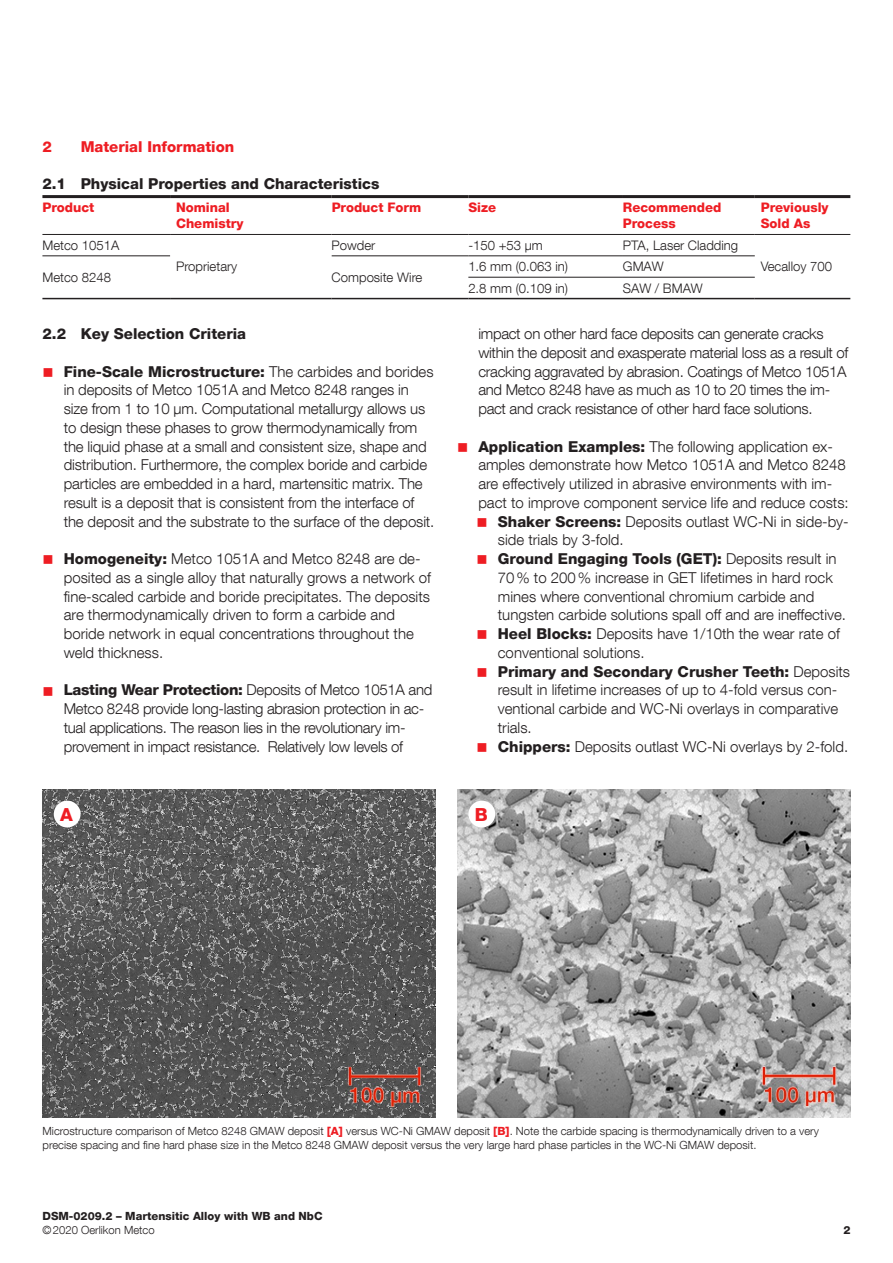
<style>
.page{position:relative;width:893px;height:1263px;background:#fff}
.page>*{position:absolute;margin:0;border:0;box-sizing:border-box;transform-origin:0 0}
.t1{font:800 18px "Helvetica Neue LT Com";color:#ee1d23}
.t2{font:300 15px/18.8px "Helvetica Neue LT Com";letter-spacing:-.01em;color:#231f20}
.t3{font:800 15px "Helvetica Neue LT Com";color:#231f20}
.t4{font:800 15px "Helvetica Neue LT Com";color:#ee1d23}
.t5{font:300 13.2px "Helvetica Neue LT Com";color:#231f20}
.t6{font:800 13.2px/16.5px "Helvetica Neue LT Com";color:#ee1d23}
.t7{font:300 11.25px/13.2px "Helvetica Neue LT Com";color:#231f20}
.t8{font:800 11.25px "Helvetica Neue LT Com";color:#231f20}
.s1{color:#ee1d23}
.s2{font-weight:800}
.s3{font-weight:800;color:#ee1d23}
</style>
<div class="page">
<hr style="left:42px;top:195px;width:128px;height:3px;background:#231f20">
<hr style="left:170px;top:195px;width:162px;height:3px;background:#231f20">
<hr style="left:332px;top:195px;width:136px;height:3px;background:#231f20">
<hr style="left:468px;top:195px;width:155px;height:3px;background:#231f20">
<hr style="left:623px;top:195px;width:132px;height:3px;background:#231f20">
<hr style="left:755px;top:195px;width:95px;height:3px;background:#231f20">
<hr style="left:42px;top:234px;width:128px;height:1px;background:#231f20">
<hr style="left:170px;top:234px;width:162px;height:1px;background:#231f20">
<hr style="left:332px;top:234px;width:136px;height:1px;background:#231f20">
<hr style="left:468px;top:234px;width:155px;height:1px;background:#231f20">
<hr style="left:623px;top:234px;width:132px;height:1px;background:#231f20">
<hr style="left:755px;top:234px;width:95px;height:1px;background:#231f20">
<hr style="left:42px;top:256px;width:128px;height:1px;background:#231f20">
<hr style="left:332px;top:256px;width:136px;height:1px;background:#231f20">
<hr style="left:468px;top:256px;width:155px;height:1px;background:#231f20">
<hr style="left:623px;top:256px;width:132px;height:1px;background:#231f20">
<hr style="left:468px;top:277px;width:155px;height:1px;background:#231f20">
<hr style="left:623px;top:277px;width:132px;height:1px;background:#231f20">
<hr style="left:170px;top:298px;width:162px;height:1px;background:#231f20">
<hr style="left:755px;top:298px;width:95px;height:1px;background:#231f20">
<hr style="left:42px;top:298px;width:128px;height:1px;background:#231f20">
<hr style="left:332px;top:298px;width:136px;height:1px;background:#231f20">
<hr style="left:468px;top:298px;width:155px;height:1px;background:#231f20">
<hr style="left:623px;top:298px;width:132px;height:1px;background:#231f20">
<img style="left:43px;top:789px;width:393px;height:328px">
<img style="left:457px;top:789px;width:393px;height:328px">
<div style="left:54px;top:801px;width:27px;height:26px;background:#fff;border-radius:50%"></div>
<div style="left:468px;top:801px;width:27px;height:26px;background:#fff;border-radius:50%"></div>
<p class="t4" style="left:42px;top:137px;width:11px">2</p>
<p class="t4" style="left:81px;top:137px;width:155px">Material Information</p>
<p class="t3" style="left:42px;top:175px;width:338px">2.1 Physical Properties and Characteristics</p>
<p class="t6" style="left:42px;top:199px;width:53px">Product</p>
<p class="t6" style="left:176px;top:199px;width:69px">Nominal<br>Chemistry</p>
<p class="t6" style="left:332px;top:199px;width:91px">Product Form</p>
<p class="t6" style="left:468px;top:199px;width:29px">Size</p>
<p class="t6" style="left:623px;top:199px;width:100px">Recommended<br>Process</p>
<p class="t6" style="left:761px;top:199px;width:69px">Previously<br>Sold As</p>
<p class="t5" style="left:42px;top:237px;width:78px">Metco 1051A</p>
<p class="t5" style="left:176px;top:258px;width:63px">Proprietary</p>
<p class="t5" style="left:332px;top:237px;width:45px">Powder</p>
<p class="t5" style="left:468px;top:237px;width:76px">-150 +53 µm</p>
<p class="t5" style="left:623px;top:237px;width:117px">PTA, Laser Cladding</p>
<p class="t5" style="left:468px;top:258px;width:101px">1.6 mm (0.063 in)</p>
<p class="t5" style="left:623px;top:258px;width:42px">GMAW</p>
<p class="t5" style="left:468px;top:280px;width:101px">2.8 mm (0.109 in)</p>
<p class="t5" style="left:623px;top:280px;width:81px">SAW / BMAW</p>
<p class="t5" style="left:761px;top:258px;width:73px">Vecalloy 700</p>
<p class="t5" style="left:42px;top:269px;width:70px">Metco 8248</p>
<p class="t5" style="left:332px;top:269px;width:92px">Composite Wire</p>
<p class="t3" style="left:43px;top:325px;width:205px">2.2 Key Selection Criteria</p>
<p class="t2" style="left:64px;top:362px;width:372px;text-indent:-21px"><span class="s1">■</span> <span class="s2">Fine-Scale Microstructure:</span> The carbides and borides in deposits of Metco 1051A and Metco 8248 ranges in size from 1 to 10 µm. Computational metallurgy allows us to design these phases to grow thermodynamically from the liquid phase at a small and consistent size, shape and distribution. Furthermore, the complex boride and carbide particles are embedded in a hard, martensitic matrix. The result is a deposit that is consistent from the interface of the deposit and the substrate to the surface of the deposit.</p>
<p class="t2" style="left:64px;top:549px;width:369px;text-indent:-21px"><span class="s1">■</span> <span class="s2">Homogeneity:</span> Metco 1051A and Metco 8248 are de&shy;posited as a single alloy that naturally grows a network of fine-scaled carbide and boride precipitates. The deposits are thermodynamically driven to form a carbide and boride network in equal concentrations throughout the weld thickness.</p>
<p class="t2" style="left:64px;top:680px;width:370px;text-indent:-21px"><span class="s1">■</span> <span class="s2">Lasting Wear Protection:</span> Deposits of Metco 1051A and Metco 8248 provide long-lasting abrasion protection in ac&shy;tual applications. The reason lies in the revolutionary im&shy;provement in impact resistance. Relatively low levels of</p>
<p class="t2" style="left:478px;top:324px;width:372px">impact on other hard face deposits can generate cracks within the deposit and exasperate material loss as a result of cracking aggravated by abrasion. Coatings of Metco 1051A and Metco 8248 have as much as 10 to 20 times the im&shy;pact and crack resistance of other hard face solutions.</p>
<p class="t2" style="left:478px;top:437px;width:372px;text-indent:-21px"><span class="s1">■</span> <span class="s2">Application Examples:</span> The following application ex&shy;amples demonstrate how Metco 1051A and Metco 8248 are effectively utilized in abrasive environments with im&shy;pact to improve component service life and reduce costs:</p>
<p class="t2" style="left:498px;top:512px;width:352px;text-indent:-21px"><span class="s1">■</span> <span class="s2">Shaker Screens:</span> Deposits outlast WC-Ni in side-by&shy;side trials by 3-fold.</p>
<p class="t2" style="left:498px;top:549px;width:350px;text-indent:-21px"><span class="s1">■</span> <span class="s2">Ground Engaging Tools (GET):</span> Deposits result in 70% to 200% increase in GET lifetimes in hard rock mines where conventional chromium carbide and tungsten carbide solutions spall off and are ineffective.</p>
<p class="t2" style="left:498px;top:624px;width:344px;text-indent:-21px"><span class="s1">■</span> <span class="s2">Heel Blocks:</span> Deposits have 1/10th the wear rate of conventional solutions.</p>
<p class="t2" style="left:498px;top:662px;width:354px;text-indent:-21px"><span class="s1">■</span> <span class="s2">Primary and Secondary Crusher Teeth:</span> Deposits result in lifetime increases of up to 4-fold versus con&shy;ventional carbide and WC-Ni overlays in comparative trials.</p>
<p class="t2" style="left:477px;top:737px;width:373px"><span class="s1">■</span> <span class="s2">Chippers:</span> Deposits outlast WC-Ni overlays by 2-fold.</p>
<p class="t1" style="left:60px;top:803px;width:14px">A</p>
<p class="t1" style="left:475px;top:803px;width:14px">B</p>
<p class="t7" style="left:43px;top:1124px;width:778px">Microstructure comparison of Metco 8248 GMAW deposit <span class="s3">[A]</span> versus WC-Ni GMAW deposit <span class="s3">[B]</span>. Note the carbide spacing is thermodynamically driven to a very precise spacing and fine hard phase size in the Metco 8248 GMAW deposit versus the very large hard phase particles in the WC-Ni GMAW deposit.</p>
<p class="t8" style="left:43px;top:1209px;width:282px">DSM-0209.2 – Martensitic Alloy with WB and NbC</p>
<p class="t7" style="left:43px;top:1223px;width:114px">©2020 Oerlikon Metco</p>
<p class="t8" style="left:843px;top:1223px;width:9px">2</p>
</div>
